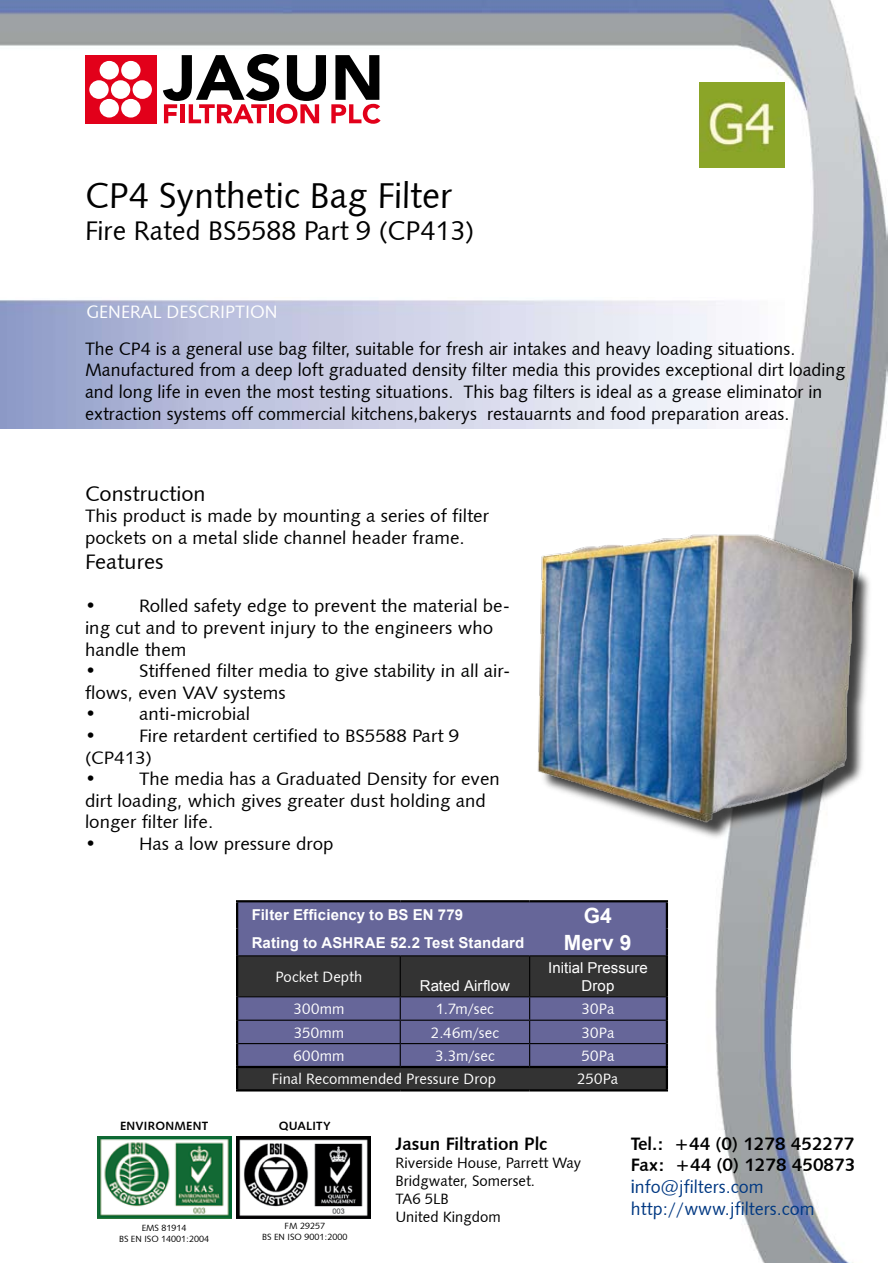
<style>
.page{position:relative;width:893px;height:1263px;background:#fff}
.page>*{position:absolute;margin:0;border:0;box-sizing:border-box;transform-origin:0 0}
.t1{font:36px "Humanist 531 BT Roman A";color:#000}
.t2{font:27px "Humanist 531 BT Roman A";color:#000}
.t3{font:21px "Humanist 531 BT Roman A";color:#000;scale:1.05 1}
.t4{font:700 21px "Arial";letter-spacing:.005em;color:#fff}
.t5{font:18px/21.6px "Humanist 531 BT Roman A";color:#000;scale:1.05 1}
.t6{font:18px/21.6px "Humanist 531 BT Roman A";color:#000}
.t7{font:18px/21.6px "Humanist 531 BT Bold A";color:#000}
.t8{font:18px/21.6px "Humanist 531 BT Roman A";color:#003882}
.t9{font:18px "Humanist 531 BT Roman A";color:#fff}
.t10{font:15px "Humanist 531 BT Roman A";letter-spacing:.005em;color:#fff}
.t11{font:15px/18px "Humanist 531 BT Roman A";color:#000}
.t12{font:700 15px "Arial";letter-spacing:.005em;color:#fff}
.t13{font:15px/18px "Arial";color:#fff;text-align:center}
.t14{font:12px "Humanist 531 BT Bold A";letter-spacing:.02em;color:#000}
.t15{font:9px/10.8px "Humanist 531 BT Roman A";color:#000;text-align:center}
.s1{font-family:"Tahoma"}
</style>
<div class="page">
<img style="left:0;top:0;width:888px;height:1263px">
<img style="left:0;top:298px;width:784px;height:130px">
<svg style="left:163px;top:54px;width:218px;height:70px"></svg>
<div style="left:85px;top:55px;width:71px;height:68px;background:#e2001a"></div>
<div style="left:89px;top:80px;width:20px;height:19px;background:#fff;border-radius:50%"></div>
<div style="left:100px;top:99px;width:19px;height:19px;background:#fff;border-radius:50%"></div>
<div style="left:121px;top:99px;width:20px;height:19px;background:#fff;border-radius:50%"></div>
<div style="left:100px;top:61px;width:19px;height:19px;background:#fff;border-radius:50%"></div>
<div style="left:121px;top:61px;width:20px;height:19px;background:#fff;border-radius:50%"></div>
<div style="left:111px;top:80px;width:19px;height:19px;background:#fff;border-radius:50%"></div>
<div style="left:133px;top:80px;width:19px;height:19px;background:#fff;border-radius:50%"></div>
<img style="left:237px;top:1136px;width:134px;height:83px">
<img style="left:97px;top:1136px;width:135px;height:83px">
<div style="left:238px;top:902px;width:428px;height:53px;background:#669"></div>
<svg style="left:238px;top:956px;width:428px;height:133px;background:#4c4c66"></svg>
<hr style="left:236px;top:902px;width:2px;height:26px;background:#000">
<hr style="left:236px;top:900px;width:164px;height:2px;background:#000">
<hr style="left:400px;top:900px;width:130px;height:2px;background:#000">
<hr style="left:530px;top:900px;width:138px;height:2px;background:#000">
<hr style="left:666px;top:902px;width:2px;height:26px;background:#000">
<hr style="left:236px;top:928px;width:2px;height:28px;background:#000">
<hr style="left:666px;top:928px;width:2px;height:28px;background:#000">
<hr style="left:236px;top:956px;width:2px;height:41px;background:#000">
<hr style="left:400px;top:956px;width:1px;height:40px;background:#000">
<hr style="left:529px;top:956px;width:1px;height:40px;background:#000">
<hr style="left:666px;top:956px;width:2px;height:41px;background:#000">
<hr style="left:236px;top:997px;width:2px;height:23px;background:#000">
<hr style="left:666px;top:997px;width:2px;height:23px;background:#000">
<hr style="left:236px;top:1020px;width:2px;height:23px;background:#000">
<hr style="left:666px;top:1020px;width:2px;height:23px;background:#000">
<hr style="left:236px;top:1043px;width:2px;height:23px;background:#000">
<svg style="left:400px;top:997px;width:1px;height:69px"></svg>
<svg style="left:529px;top:997px;width:1px;height:69px"></svg>
<hr style="left:238px;top:955px;width:162px;height:1px;background:#000">
<hr style="left:400px;top:955px;width:130px;height:1px;background:#000">
<hr style="left:530px;top:955px;width:136px;height:1px;background:#000">
<hr style="left:238px;top:996px;width:162px;height:1px;background:#000">
<hr style="left:400px;top:996px;width:130px;height:1px;background:#000">
<hr style="left:530px;top:996px;width:136px;height:1px;background:#000">
<hr style="left:238px;top:1020px;width:162px;height:1px;background:#000">
<hr style="left:400px;top:1020px;width:130px;height:1px;background:#000">
<hr style="left:530px;top:1020px;width:136px;height:1px;background:#000">
<hr style="left:238px;top:1043px;width:162px;height:1px;background:#000">
<hr style="left:400px;top:1043px;width:130px;height:1px;background:#000">
<hr style="left:530px;top:1043px;width:136px;height:1px;background:#000">
<hr style="left:666px;top:1043px;width:2px;height:23px;background:#000">
<hr style="left:236px;top:1068px;width:2px;height:21px;background:#000">
<hr style="left:236px;top:1066px;width:164px;height:2px;background:#000">
<hr style="left:400px;top:1066px;width:130px;height:2px;background:#000">
<hr style="left:530px;top:1066px;width:138px;height:2px;background:#000">
<hr style="left:236px;top:1089px;width:164px;height:2px;background:#000">
<hr style="left:400px;top:1089px;width:130px;height:2px;background:#000">
<hr style="left:530px;top:1089px;width:138px;height:2px;background:#000">
<hr style="left:666px;top:1068px;width:2px;height:21px;background:#000">
<img style="left:699px;top:83px;width:85px;height:85px">
<img style="left:521px;top:519px;width:351px;height:319px">
<h1 class="t1" style="left:85px;top:173px;width:369px">CP4 Synthetic Bag Filter</h1>
<h2 class="t2" style="left:85px;top:214px;width:391px">Fire Rated BS5588 Part 9 (CP413)</h2>
<p class="t9" style="left:86px;top:300px;width:193px">GENERAL DESCRIPTION</p>
<p class="t6" style="left:85px;top:337px;width:762px">The CP4 is a general use bag filter, suitable for fresh air intakes and heavy loading situations.<br>Manufactured from a deep loft graduated density filter media this provides exceptional dirt loading and long life in even the most testing situations. This bag filters is ideal as a grease eliminator in extraction systems off commercial kitchens,bakerys restauarnts and food preparation areas.</p>
<p class="t3" style="left:85px;top:480px;width:116px">Construction</p>
<p class="t5" style="left:85px;top:505px;width:386px">This product is made by mounting a series of filter pockets on a metal slide channel header frame.</p>
<p class="t3" style="left:85px;top:549px;width:76px">Features</p>
<p class="t5" style="left:85px;top:595px;width:406px">• Rolled safety edge to prevent the material be&shy;ing cut and to prevent injury to the engineers who handle them</p>
<p class="t5" style="left:85px;top:660px;width:407px">• Stiffened filter media to give stability in all air&shy;flows, even VAV systems</p>
<p class="t5" style="left:85px;top:703px;width:159px">• anti-microbial</p>
<p class="t5" style="left:85px;top:724px;width:358px">• Fire retardent certified to BS5588 Part 9 (CP413)</p>
<p class="t5" style="left:85px;top:768px;width:397px">• The media has a Graduated Density for even dirt loading, which gives greater dust holding and longer filter life.</p>
<p class="t5" style="left:85px;top:832px;width:238px">• Has a low pressure drop</p>
<p class="t12" style="left:252px;top:905px;width:213px">Filter Efficiency to BS EN 779</p>
<p class="t4" style="left:584px;top:901px;width:30px">G4</p>
<p class="t12" style="left:252px;top:932px;width:274px">Rating to ASHRAE 52.2 Test Standard</p>
<p class="t4" style="left:564px;top:929px;width:69px">Merv 9</p>
<p class="t10" style="left:275px;top:967px;width:89px">Pocket Depth</p>
<p class="t13" style="left:420px;top:977px;width:92px">Rated Airflow</p>
<p class="t13" style="left:548px;top:959px;width:101px">Initial Pressure<br>Drop</p>
<p class="t10" style="left:293px;top:999px;width:53px">300mm</p>
<p class="t10" style="left:436px;top:999px;width:59px">1.7m/sec</p>
<p class="t10" style="left:581px;top:999px;width:34px">30Pa</p>
<p class="t10" style="left:294px;top:1023px;width:52px">350mm</p>
<p class="t10" style="left:431px;top:1023px;width:69px">2.46m/sec</p>
<p class="t10" style="left:581px;top:1023px;width:34px">30Pa</p>
<p class="t10" style="left:293px;top:1046px;width:53px">600mm</p>
<p class="t10" style="left:435px;top:1046px;width:61px">3.3m/sec</p>
<p class="t10" style="left:581px;top:1046px;width:34px">50Pa</p>
<p class="t10" style="left:272px;top:1070px;width:226px">Final Recommended Pressure Drop</p>
<p class="t10" style="left:577px;top:1070px;width:43px">250Pa</p>
<p class="t14" style="left:120px;top:1119px;width:90px">ENVIRONMENT</p>
<p class="t14" style="left:279px;top:1118px;width:54px">QUALITY</p>
<p class="t15" style="left:119px;top:1222px;width:92px">EMS 81914<br>BS EN ISO 14001:2004</p>
<p class="t15" style="left:262px;top:1221px;width:87px">FM 29257<br>BS EN ISO 9001:2000</p>
<p class="t7" style="left:396px;top:1132px;width:153px">Jasun Filtration Plc</p>
<p class="t11" style="left:396px;top:1153px;width:187px">Riverside House, Parrett Way<br>Bridgwater, Somerset.<br>TA6 5LB<br>United Kingdom</p>
<p class="t7" style="left:631px;top:1132px;width:226px">Tel.: +44 (0) 1278 452277<br>Fax: +44 (0) 1278 450873</p>
<p class="t8" style="left:631px;top:1175px;width:185px"><span class="s1">i</span>nfo@jfilters.com http://www.jfilters.com</p>
</div>
